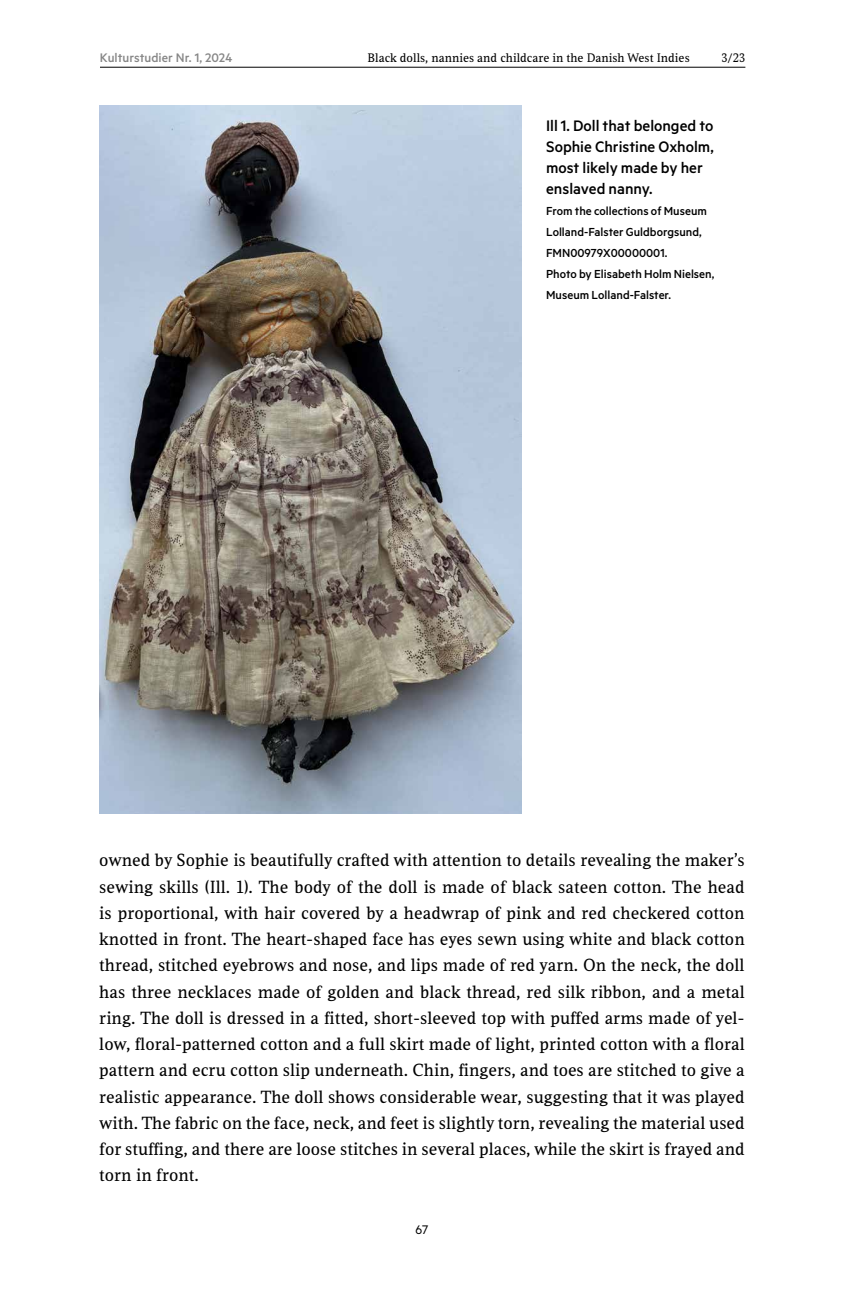
<style>
.page{position:relative;width:844px;height:1290px;background:#fff}
.page>*{position:absolute;margin:0;border:0;box-sizing:border-box;transform-origin:0 0}
.t1{font:17.5px/26.2px "Leo";color:#000;text-align:justify}
.t2{font:500 17.15px/21px "Metric";color:#000}
.t3{font:500 14px "Metric";color:#878787}
.t4{font:14px "Metric";color:#000}
.t5{font:500 13.12px/21px "Metric";color:#000}
.t6{font:12.25px "Leo";color:#000}
.t7{font:12.25px "Leo";color:#000}
</style>
<div class="page">
<hr style="left:100px;top:67px;width:645px;height:1px;background:#000">
<img style="left:100px;top:105px;width:421px;height:709px">
<p class="t3" style="left:100px;top:50px;width:134px">Kulturstudier Nr. 1, 2024</p>
<p class="t6" style="left:367px;top:50px;width:323px">Black dolls, nannies and childcare in the Danish West Indies</p>
<p class="t7" style="left:721px;top:50px;width:25px">3/23</p>
<p class="t2" style="left:546px;top:115px;width:169px">Ill 1. Doll that belonged to<br>Sophie Christine Oxholm, most likely made by her enslaved nanny.</p>
<p class="t5" style="left:546px;top:200px;width:170px">From the collections of Museum<br>Lolland-Falster Guldborgsund,<br>FMN00979X00000001.<br>Photo by Elisabeth Holm Nielsen,<br>Museum Lolland-Falster.</p>
<p class="t1" style="left:99px;top:847px;width:646px">owned by Sophie is beautifully crafted with attention to details revealing the maker’s sewing skills (Ill. 1). The body of the doll is made of black sateen cotton. The head is proportional, with hair covered by a headwrap of pink and red checkered cotton knotted in front. The heart-shaped face has eyes sewn using white and black cotton thread, stitched eyebrows and nose, and lips made of red yarn. On the neck, the doll has three necklaces made of golden and black thread, red silk ribbon, and a metal ring. The doll is dressed in a fitted, short-sleeved top with puffed arms made of yel&shy;low, floral-patterned cotton and a full skirt made of light, printed cotton with a floral pattern and ecru cotton slip underneath. Chin, fingers, and toes are stitched to give a realistic appearance. The doll shows considerable wear, suggesting that it was played with. The fabric on the face, neck, and feet is slightly torn, revealing the material used for stuffing, and there are loose stitches in several places, while the skirt is frayed and torn in front.</p>
<p class="t4" style="left:415px;top:1221px;width:14px">67</p>
</div>
